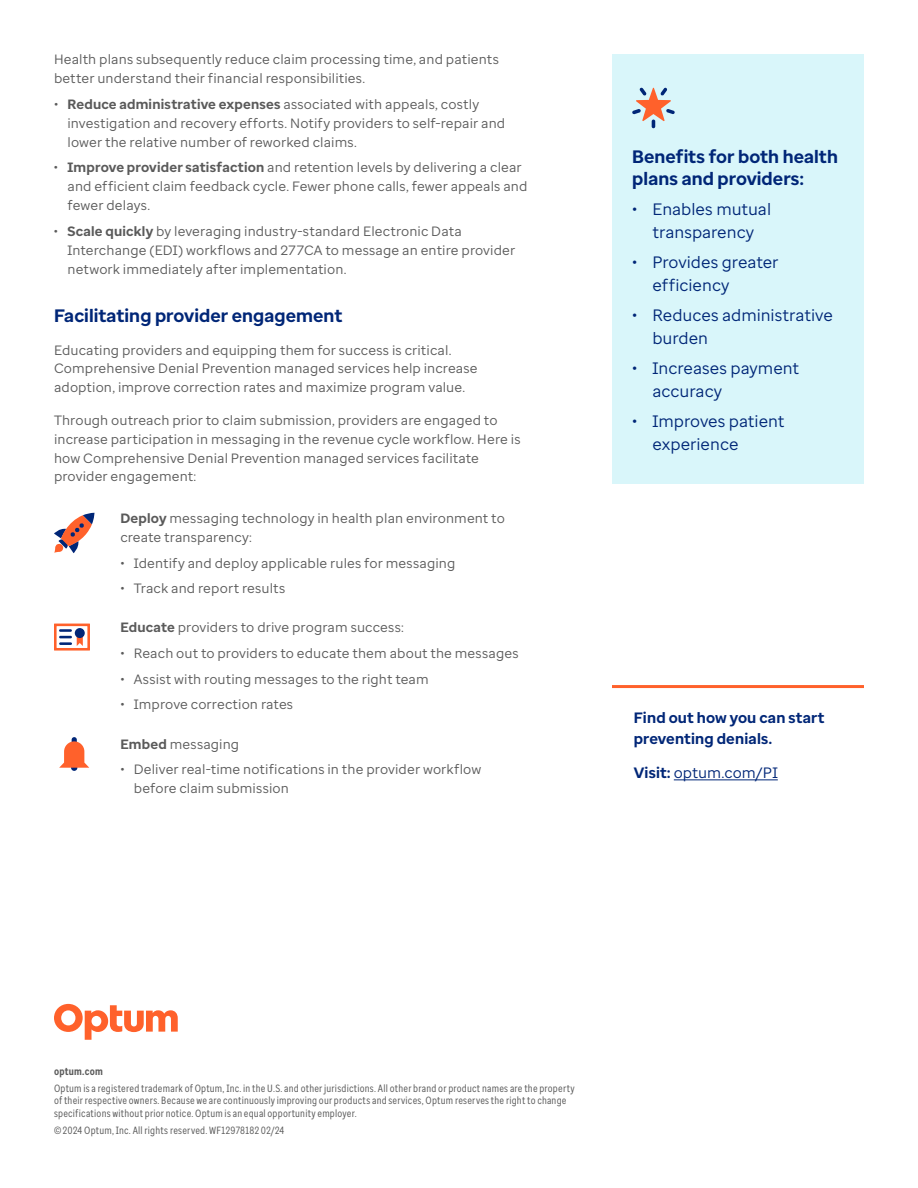
<style>
.page{position:relative;width:918px;height:1188px;background:#fff}
.page>*{position:absolute;margin:0;border:0;box-sizing:border-box;transform-origin:0 0}
.t1{font:700 18px/21.6px "Optum Sans";letter-spacing:.005em;color:#002677}
.t2{font:16.5px/23.1px "Optum Sans";color:#002677}
.t3{font:700 15px/21px "Optum Sans";letter-spacing:.01em;color:#002677}
.t4{font:15px "Optum Sans";letter-spacing:.005em;color:#002677}
.t5{font:13.5px/18.9px "Optum Sans";letter-spacing:.01em;color:#5a5a5a}
.t6{font:10.5px/12.6px "Optum Sans Cond";letter-spacing:.02em;color:#5a5a5a}
.t7{font:700 10.5px "Optum Sans Cond";letter-spacing:.02em;color:#5a5a5a}
.s1{font-weight:700}
</style>
<div class="page">
<svg style="left:54px;top:513px;width:40px;height:40px"></svg>
<svg style="left:59px;top:737px;width:30px;height:34px"></svg>
<svg style="left:54px;top:624px;width:36px;height:27px"></svg>
<div style="left:612px;top:54px;width:252px;height:429px;background:#d9f6fa"></div>
<svg style="left:632px;top:88px;width:43px;height:40px"></svg>
<hr style="left:674px;top:779px;width:104px;height:1px;background:#002677">
<hr style="left:612px;top:685px;width:252px;height:3px;background:#ff612b">
<svg style="left:54px;top:1004px;width:124px;height:36px"></svg>
<p class="t5" style="left:54px;top:50px;width:446px">Health plans subsequently reduce claim processing time, and patients better understand their financial responsibilities.</p>
<p class="t5" style="left:67px;top:95px;width:439px;text-indent:-13px">• <span class="s1">Reduce administrative expenses</span> associated with appeals, costly investigation and recovery efforts. Notify providers to self-repair and lower the relative number of reworked claims.</p>
<p class="t5" style="left:67px;top:158px;width:461px;text-indent:-14px">• <span class="s1">Improve provider satisfaction</span> and retention levels by delivering a clear and efficient claim feedback cycle. Fewer phone calls, fewer appeals and fewer delays.</p>
<p class="t5" style="left:67px;top:221px;width:449px;text-indent:-14px">• <span class="s1">Scale quickly</span> by leveraging industry-standard Electronic Data<br>Interchange (EDI) workflows and 277CA to message an entire provider network immediately after implementation.</p>
<h1 class="t1" style="left:54px;top:305px;width:290px">Facilitating provider engagement</h1>
<p class="t5" style="left:54px;top:340px;width:425px">Educating providers and equipping them for success is critical.<br>Comprehensive Denial Prevention managed services help increase adoption, improve correction rates and maximize program value.</p>
<p class="t5" style="left:54px;top:410px;width:468px">Through outreach prior to claim submission, providers are engaged to increase participation in messaging in the revenue cycle workflow. Here is how Comprehensive Denial Prevention managed services facilitate provider engagement:</p>
<p class="t5" style="left:120px;top:509px;width:386px"><span class="s1">Deploy</span> messaging technology in health plan environment to create transparency:</p>
<p class="t5" style="left:120px;top:553px;width:337px">• Identify and deploy applicable rules for messaging</p>
<p class="t5" style="left:120px;top:579px;width:166px">• Track and report results</p>
<p class="t5" style="left:120px;top:618px;width:285px"><span class="s1">Educate</span> providers to drive program success:</p>
<p class="t5" style="left:120px;top:644px;width:400px">• Reach out to providers to educate them about the messages</p>
<p class="t5" style="left:120px;top:669px;width:310px">• Assist with routing messages to the right team</p>
<p class="t5" style="left:120px;top:695px;width:174px">• Improve correction rates</p>
<p class="t5" style="left:120px;top:734px;width:120px"><span class="s1">Embed</span> messaging</p>
<p class="t5" style="left:134px;top:760px;width:349px;text-indent:-14px">• Deliver real-time notifications in the provider workflow before claim submission</p>
<h1 class="t1" style="left:632px;top:146px;width:207px">Benefits for both health plans and providers:</h1>
<p class="t2" style="left:632px;top:197px;width:140px;text-align:center">• Enables mutual transparency</p>
<p class="t2" style="left:652px;top:250px;width:128px;text-indent:-20px">• Provides greater efficiency</p>
<p class="t2" style="left:652px;top:303px;width:182px;text-indent:-20px">• Reduces administrative burden</p>
<p class="t2" style="left:652px;top:356px;width:148px;text-indent:-20px">• Increases payment accuracy</p>
<p class="t2" style="left:652px;top:409px;width:134px;text-indent:-20px">• Improves patient experience</p>
<p class="t3" style="left:634px;top:707px;width:192px">Find out how you can start preventing denials.</p>
<p class="t4" style="left:634px;top:763px;width:146px"><span class="s1">Visit:</span> optum.com/PI</p>
<p class="t7" style="left:54px;top:1064px;width:50px">optum.com</p>
<p class="t6" style="left:54px;top:1082px;width:522px">Optum is a registered trademark of Optum, Inc. in the U.S. and other jurisdictions. All other brand or product names are the property of their respective owners. Because we are continuously improving our products and services, Optum reserves the right to change specifications without prior notice. Optum is an equal opportunity employer.</p>
<p class="t6" style="left:54px;top:1124px;width:232px">© 2024 Optum, Inc. All rights reserved. WF12978182 02/24</p>
</div>
